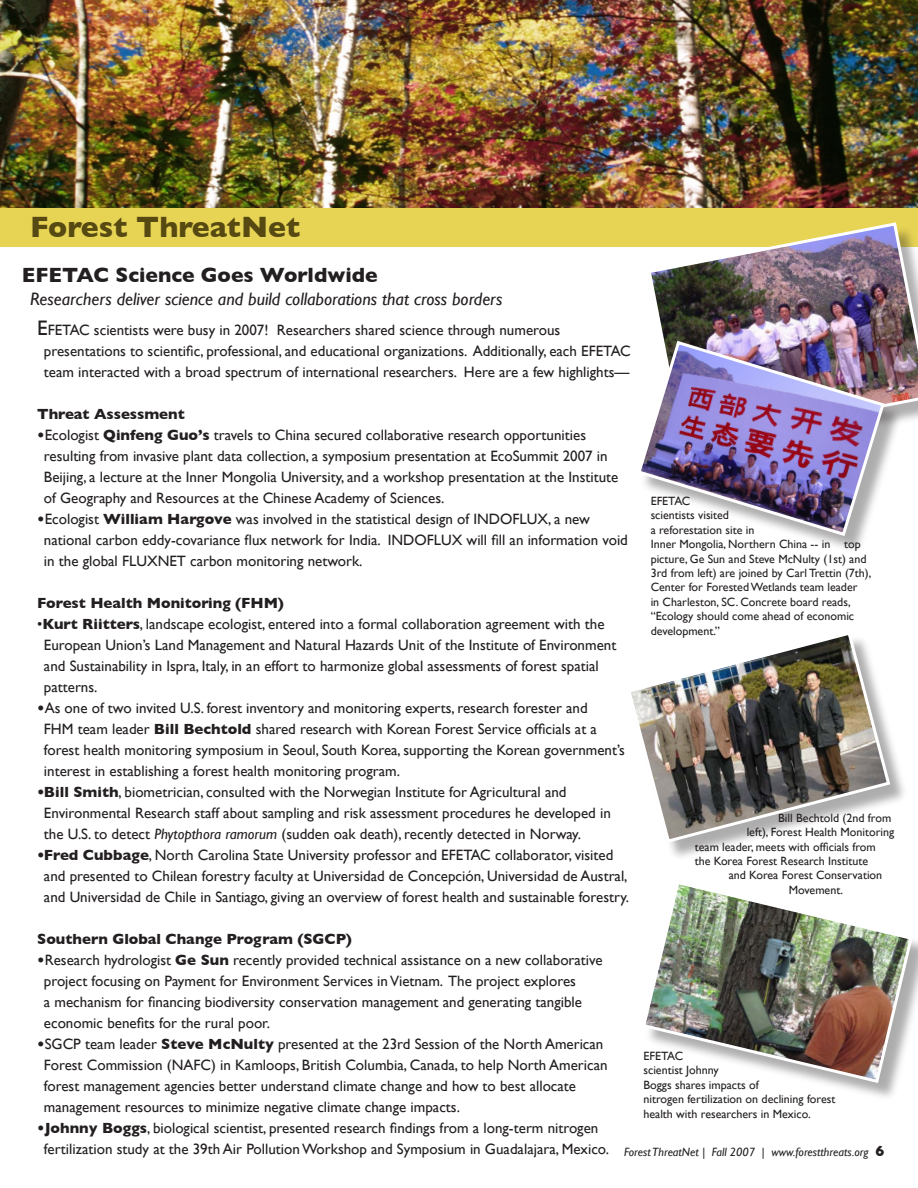
<style>
.page{position:relative;width:918px;height:1188px;background:#fff}
.page>*{position:absolute;margin:0;border:0;box-sizing:border-box;transform-origin:0 0}
.t1{font:700 30px "Gill Sans";color:#564912}
.t2{font:700 21px "Gill Sans";color:#231f20}
.t3{font:italic 18px "Gill Sans";color:#231f20}
.t4{font:15px/21px "Gill Sans";color:#231f20}
.t5{font:700 15px "Gill Sans";color:#231f20}
.t6{font:12px/14.4px "Gill Sans";color:#231f20}
.t7{font:italic 12px "Gill Sans";color:#231f20}
.s1{font-size:21px}
.s2{font-weight:700}
.s3{font-style:italic}
.s4{font-weight:700;font-style:normal;font-size:15px}
</style>
<div class="page">
<img style="left:0;top:0;width:918px;height:208px">
<div style="left:0;top:208px;width:918px;height:39px;background:#e7d454"></div>
<img style="left:651px;top:222px;width:267px;height:199px">
<div style="left:629px;top:633px;width:281px;height:229px;background:#231f20;opacity:.37"></div>
<img style="left:629px;top:633px;width:263px;height:212px">
<div style="left:639px;top:342px;width:265px;height:213px;background:#231f20;opacity:.37"></div>
<img style="left:639px;top:339px;width:248px;height:199px">
<div style="left:644px;top:883px;width:274px;height:219px;background:#231f20;opacity:.37"></div>
<img style="left:644px;top:883px;width:271px;height:202px">
<h1 class="t1" style="left:30px;top:209px;width:272px">Forest ThreatNet</h1>
<h2 class="t2" style="left:22px;top:263px;width:357px">EFETAC Science Goes Worldwide</h2>
<p class="t3" style="left:30px;top:289px;width:474px">Researchers deliver science and build collaborations that cross borders</p>
<p class="t4" style="left:44px;top:319px;width:588px;text-indent:-7px"><span class="s1">E</span>FETAC scientists were busy in 2007! Researchers shared science through numerous presentations to scientific, professional, and educational organizations. Additionally, each EFETAC team interacted with a broad spectrum of international researchers. Here are a few highlights—</p>
<p class="t5" style="left:37px;top:405px;width:149px">Threat Assessment</p>
<p class="t4" style="left:44px;top:424px;width:576px;text-indent:-7px"><span class="s2">•</span>Ecologist <span class="s2">Qinfeng Guo’s</span> travels to China secured collaborative research opportunities resulting from invasive plant data collection, a symposium presentation at EcoSummit 2007 in Beijing, a lecture at the Inner Mongolia University, and a workshop presentation at the Institute of Geography and Resources at the Chinese Academy of Sciences.</p>
<p class="t4" style="left:44px;top:508px;width:586px;text-indent:-7px"><span class="s2">•</span>Ecologist <span class="s2">William Hargove</span> was involved in the statistical design of INDOFLUX, a new national carbon eddy-covariance flux network for India. INDOFLUX will fill an information void in the global FLUXNET carbon monitoring network.</p>
<p class="t5" style="left:37px;top:594px;width:248px">Forest Health Monitoring (FHM)</p>
<p class="t4" style="left:44px;top:613px;width:574px;text-indent:-7px">•<span class="s2">Kurt Riitters</span>, landscape ecologist, entered into a formal collaboration agreement with the European Union’s Land Management and Natural Hazards Unit of the Institute of Environment and Sustainability in Ispra, Italy, in an effort to harmonize global assessments of forest spatial patterns.</p>
<p class="t4" style="left:44px;top:697px;width:583px;text-indent:-7px"><span class="s2">•</span>As one of two invited U.S. forest inventory and monitoring experts, research forester and<br>FHM team leader <span class="s2">Bill Bechtold</span> shared research with Korean Forest Service officials at a forest health monitoring symposium in Seoul, South Korea, supporting the Korean government’s interest in establishing a forest health monitoring program.</p>
<p class="t4" style="left:44px;top:781px;width:568px;text-indent:-7px"><span class="s2">•Bill Smith</span>, biometrician, consulted with the Norwegian Institute for Agricultural and<br>Environmental Research staff about sampling and risk assessment procedures he developed in the U.S. to detect <span class="s3">Phytopthora ramorum</span> (sudden oak death), recently detected in Norway.</p>
<p class="t4" style="left:44px;top:844px;width:587px;text-indent:-7px"><span class="s2">•Fred Cubbage</span>, North Carolina State University professor and EFETAC collaborator, visited and presented to Chilean forestry faculty at Universidad de Concepción, Universidad de Austral, and Universidad de Chile in Santiago, giving an overview of forest health and sustainable forestry.</p>
<p class="t5" style="left:37px;top:930px;width:316px">Southern Global Change Program (SGCP)</p>
<p class="t4" style="left:44px;top:949px;width:560px;text-indent:-7px"><span class="s2">•</span>Research hydrologist <span class="s2">Ge Sun</span> recently provided technical assistance on a new collaborative project focusing on Payment for Environment Services in Vietnam. The project explores<br>a mechanism for financing biodiversity conservation management and generating tangible economic benefits for the rural poor.</p>
<p class="t4" style="left:44px;top:1033px;width:565px;text-indent:-7px"><span class="s2">•</span>SGCP team leader <span class="s2">Steve McNulty</span> presented at the 23rd Session of the North American Forest Commission (NAFC) in Kamloops, British Columbia, Canada, to help North American forest management agencies better understand climate change and how to best allocate management resources to minimize negative climate change impacts.</p>
<p class="t4" style="left:44px;top:1117px;width:567px;text-indent:-7px"><span class="s2">•Johnny Boggs</span>, biological scientist, presented research findings from a long-term nitrogen fertilization study at the 39th Air Pollution Workshop and Symposium in Guadalajara, Mexico.</p>
<p class="t6" style="left:651px;top:494px;width:222px">EFETAC<br>scientists visited<br>a reforestation site in<br>Inner Mongolia, Northern China -- in top picture, Ge Sun and Steve McNulty (1st) and<br>3rd from left) are joined by Carl Trettin (7th),<br>Center for Forested Wetlands team leader<br>in Charleston, SC. Concrete board reads, “Ecology should come ahead of economic development.”</p>
<p class="t6" style="left:778px;top:811px;width:115px">Bill Bechtold (2nd from</p>
<p class="t6" style="left:747px;top:825px;width:149px">left), Forest Health Monitoring</p>
<p class="t6" style="left:695px;top:839px;width:182px">team leader, meets with officials from</p>
<p class="t6" style="left:695px;top:854px;width:175px">the Korea Forest Research Institute</p>
<p class="t6" style="left:729px;top:868px;width:155px">and Korea Forest Conservation</p>
<p class="t6" style="left:789px;top:883px;width:56px">Movement.</p>
<p class="t6" style="left:643px;top:1049px;width:193px">EFETAC<br>scientist Johnny<br>Boggs shares impacts of<br>nitrogen fertilization on declining forest health with researchers in Mexico.</p>
<p class="t7" style="left:624px;top:1145px;width:262px">Forest ThreatNet | Fall 2007 | www.forestthreats.org <span class="s4">6</span></p>
</div>
